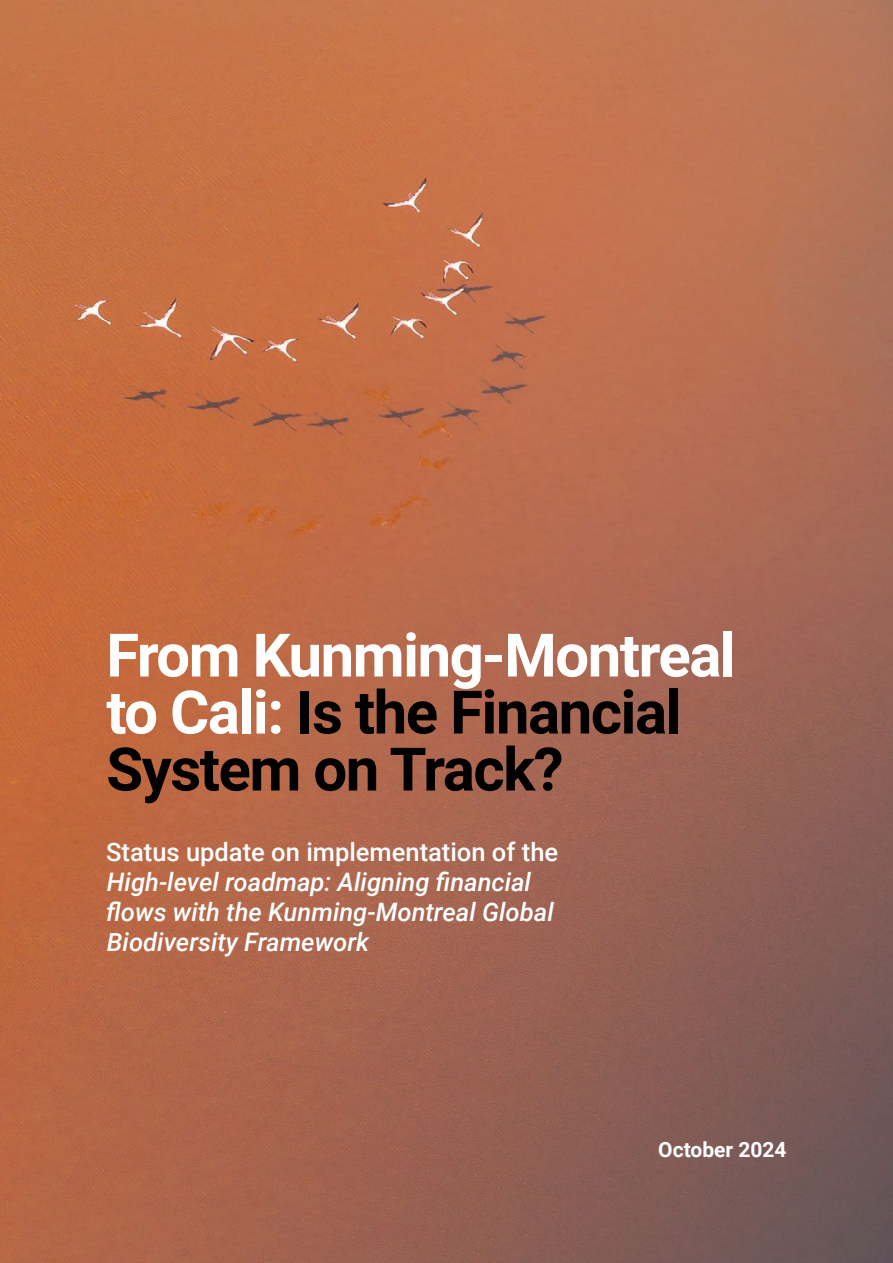
<style>
.page{position:relative;width:893px;height:1263px;background:#fff}
.page>*{position:absolute;margin:0;border:0;box-sizing:border-box;transform-origin:0 0}
.t1{font:700 60px/57px "Roboto";letter-spacing:-.025em;color:#000}
.t2{font:italic 500 25.5px/30px "Roboto";color:#fff}
.t3{font:500 25.5px "Roboto";color:#fff}
.t4{font:700 21px "Roboto";color:#fff}
.s1{color:#fff}
</style>
<div class="page">
<img style="left:0;top:0;width:893px;height:1263px">
<h1 class="t1" style="left:106px;top:624px;width:631px"><span class="s1">From Kunming-Montreal to Cali:</span> Is the Financial<br>System on Track?</h1>
<p class="t3" style="left:106px;top:834px;width:453px">Status update on implementation of the</p>
<p class="t2" style="left:106px;top:866px;width:449px">High-level roadmap: Aligning financial flows with the Kunming-Montreal Global<br>Biodiversity Framework</p>
<p class="t4" style="left:658px;top:1134px;width:130px">October 2024</p>
</div>
